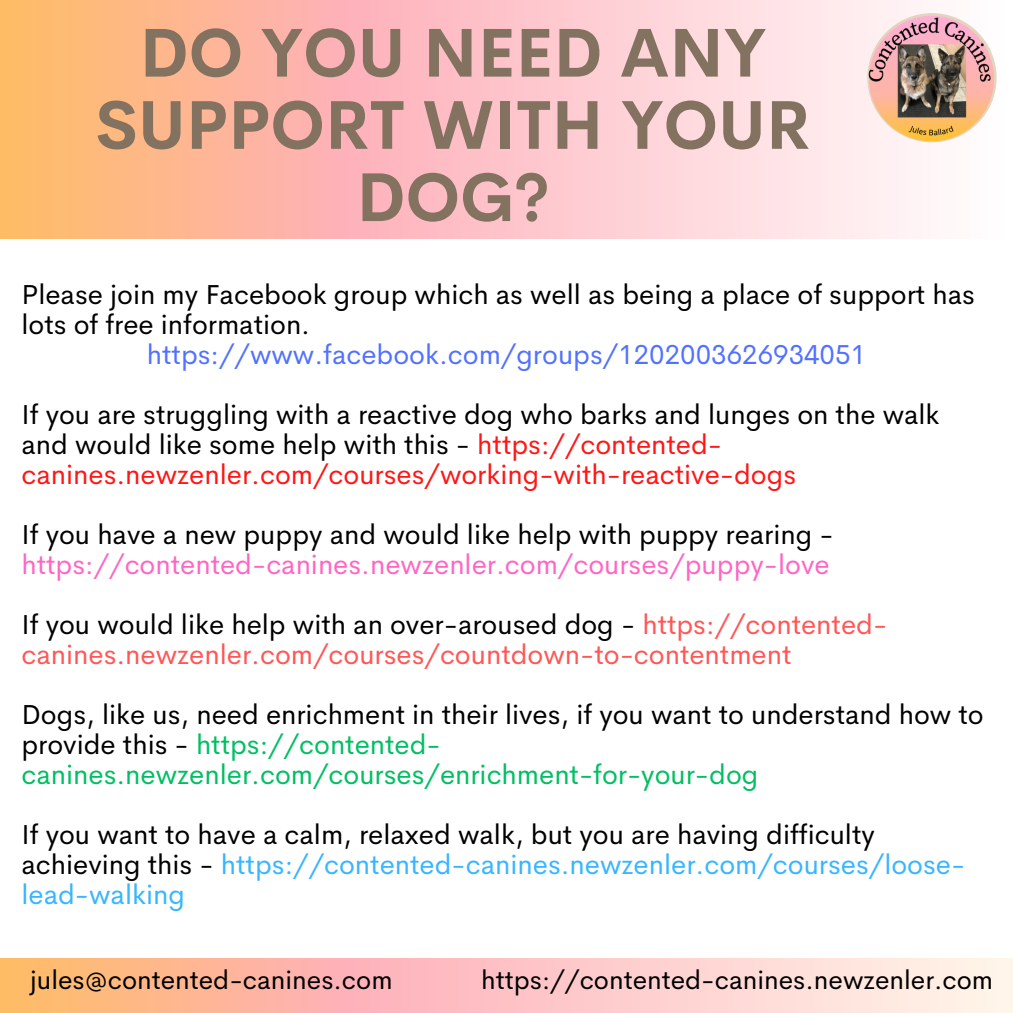
<style>
.page{position:relative;width:1013px;height:1013px;background:#fff}
.page>*{position:absolute;margin:0;border:0;box-sizing:border-box;transform-origin:0 0}
.t1{font:700 67.5px/72.2px "Cerebri Sans";color:#847261;text-align:center}
.t2{font:27.5px/30px "Cerebri Sans";color:#000}
.t3{font:27.5px/60px "Cerebri Sans";color:#ff66c4}
.t4{font:27.5px "Cerebri Sans";color:#ff5757}
.t5{font:27.5px "Cerebri Sans";color:#5271ff}
.t6{font:26.25px "Cerebri Sans";color:#000}
.s1{color:#ff1616}
.s2{color:#000}
.s3{color:#ff5757}
.s4{color:#00bf63}
.s5{color:#38b6ff}
</style>
<div class="page">
<svg style="left:0;top:0;width:997px;height:238px;background:#fec9bd"></svg>
<svg style="left:0;top:958px;width:1012px;height:54px;background:#fec9ba"></svg>
<img style="left:867px;top:13px;width:129px;height:129px;border-radius:50%">
<h1 class="t1" style="left:95px;top:17px;width:716px">DO YOU NEED ANY<br>SUPPORT WITH YOUR<br>DOG?</h1>
<p class="t2" style="left:21px;top:279px;width:955px">Please join my Facebook group which as well as being a place of support has lots of free information.</p>
<p class="t5" style="left:147px;top:336px;width:720px">https://www.facebook.com/groups/1202003626934051</p>
<p class="t2" style="left:21px;top:399px;width:919px">If you are struggling with a reactive dog who barks and lunges on the walk and would like some help with this - <span class="s1">https://contented&shy;canines.newzenler.com/courses/working-with-reactive-dogs</span></p>
<p class="t2" style="left:21px;top:519px;width:813px">If you have a new puppy and would like help with puppy rearing -</p>
<p class="t3" style="left:21px;top:534px;width:867px">https://contented-canines.newzenler.com/courses/puppy-love<br><span class="s2">If you would like help with an over-aroused dog -</span> <span class="s3">https://contented-</span></p>
<p class="t4" style="left:21px;top:636px;width:771px">canines.newzenler.com/courses/countdown-to-contentment</p>
<p class="t2" style="left:21px;top:699px;width:963px">Dogs, like us, need enrichment in their lives, if you want to understand how to provide this - <span class="s4">https://contented&shy;canines.newzenler.com/courses/enrichment-for-your-dog</span></p>
<p class="t2" style="left:21px;top:819px;width:945px">If you want to have a calm, relaxed walk, but you are having difficulty achieving this - <span class="s5">https://contented-canines.newzenler.com/courses/loose&shy;lead-walking</span></p>
<p class="t6" style="left:30px;top:963px;width:364px">jules@contented-canines.com</p>
<p class="t6" style="left:481px;top:963px;width:513px">https://contented-canines.newzenler.com</p>
</div>
